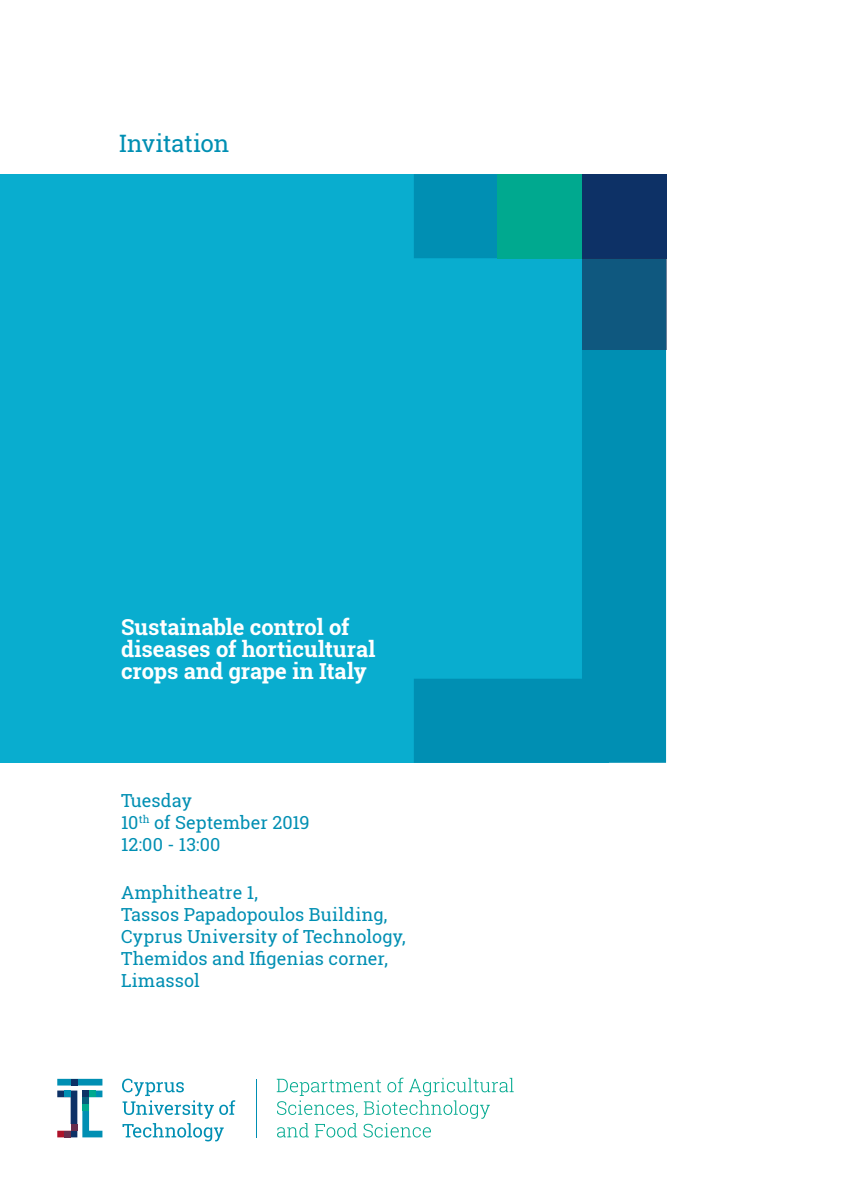
<style>
.page{position:relative;width:842px;height:1191px;background:#fff}
.page>*{position:absolute;margin:0;border:0;box-sizing:border-box;transform-origin:0 0}
.t1{font:24px "Roboto Slab";letter-spacing:-.015em;color:#008fb3}
.t2{font:700 22px/22px "Roboto Slab";letter-spacing:-.005em;color:#fff}
.t3{font:18px/22px "Roboto Slab";letter-spacing:.005em;color:#008fb3}
</style>
<div class="page">
<div style="left:0;top:174px;width:608px;height:589px;background:#09adcf"></div>
<svg style="left:414px;top:174px;width:252px;height:589px"></svg>
<div style="left:498px;top:174px;width:84px;height:84px;background:#00a98f"></div>
<div style="left:582px;top:174px;width:84px;height:84px;background:#0d3166"></div>
<div style="left:582px;top:258px;width:84px;height:91px;background:#0f587f"></div>
<hr style="left:256px;top:1078px;width:1px;height:59px;background:#008fb3">
<svg style="left:277px;top:1077px;width:237px;height:60px"></svg>
<svg style="left:122px;top:1078px;width:113px;height:63px"></svg>
<svg style="left:57px;top:1078px;width:45px;height:59px"></svg>
<div style="left:64px;top:1130px;width:7px;height:7px;background:#682e4d"></div>
<h1 class="t1" style="left:119px;top:127px;width:112px">Invitation</h1>
<p class="t2" style="left:121px;top:616px;width:256px">Sustainable control of diseases of horticultural crops and grape in Italy</p>
<p class="t3" style="left:121px;top:789px;width:190px">Tuesday<br>10<sup>th</sup> of September 2019<br>12:00 - 13:00</p>
<p class="t3" style="left:121px;top:881px;width:286px">Amphitheatre 1,<br>Tassos Papadopoulos Building,<br>Cyprus University of Technology,<br>Themidos and Ifigenias corner,<br>Limassol</p>
</div>
